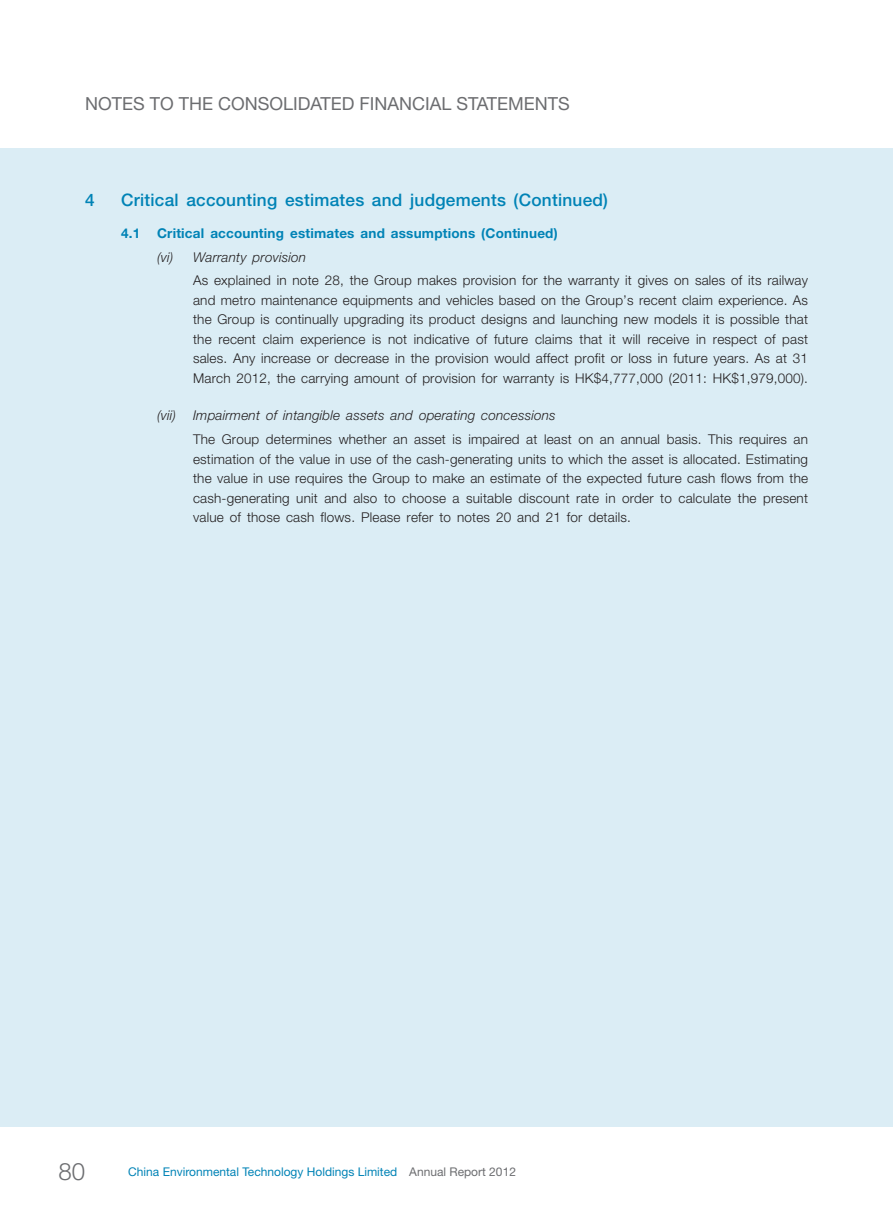
<style>
.page{position:relative;width:893px;height:1212px;background:#fff}
.page>*{position:absolute;margin:0;border:0;box-sizing:border-box;transform-origin:0 0}
.t1{font:300 24px "Helvetica Neue LT Std";color:#6c6d70}
.t2{font:18px "Helvetica Neue LT Std";color:#6c6d70}
.t3{font:500 17.25px "Helvetica Neue LT Std";letter-spacing:.015em;color:#0083b6}
.t4{font:300 13.5px/19.5px "Helvetica Neue LT Std";letter-spacing:.015em;color:#231f20;text-align:justify}
.t5{font:italic 300 13.5px "Helvetica Neue LT Std";letter-spacing:.015em;color:#231f20}
.t6{font:700 13.5px "Helvetica Neue LT Std";letter-spacing:.015em;color:#0083b6}
.t7{font:12px "Helvetica Neue LT Std";color:#0083b6}
.s1{color:#6c6d70}
</style>
<div class="page">
<div style="left:0;top:148px;width:893px;height:979px;background:#dbedf5"></div>
<h2 class="t2" style="left:85px;top:92px;width:486px">NOTES TO THE CONSOLI DATED FI NANCIAL STATEMENTS</h2>
<p class="t3" style="left:85px;top:189px;width:11px">4</p>
<p class="t3" style="left:121px;top:189px;width:489px">Critical accounting estimates and judgements (Continued)</p>
<p class="t6" style="left:121px;top:225px;width:438px">4.1 Critical accounting estimates and assumptions (Continued)</p>
<p class="t5" style="left:157px;top:249px;width:151px">(vi) Warranty provision</p>
<p class="t4" style="left:193px;top:271px;width:616px">As explained in note 28, the Group makes provision for the warranty it gives on sales of its railway and metro maintenance equipments and vehicles based on the Group’s recent claim experience. As the Group is continually upgrading its product designs and launching new models it is possible that the recent claim experience is not indicative of future claims that it will receive in respect of past sales. Any increase or decrease in the provision would affect profit or loss in future years. As at 31<br>March 2012, the carrying amount of provision for warranty is HK$4,777,000 (2011: HK$1,979,000).</p>
<p class="t5" style="left:157px;top:408px;width:20px">(vii)</p>
<p class="t5" style="left:193px;top:408px;width:364px">Impairment of intangible assets and operating concessions</p>
<p class="t4" style="left:193px;top:429px;width:617px">The Group determines whether an asset is impaired at least on an annual basis. This requires an estimation of the value in use of the cash-generating units to which the asset is allocated. Estimating the value in use requires the Group to make an estimate of the expected future cash flows from the cash-generating unit and also to choose a suitable discount rate in order to calculate the present value of those cash flows. Please refer to notes 20 and 21 for details.</p>
<h1 class="t1" style="left:58px;top:1156px;width:28px">80</h1>
<p class="t7" style="left:128px;top:1164px;width:389px">China Environmental Technology Holdings Limited <span class="s1">Annual Report 2012</span></p>
</div>
